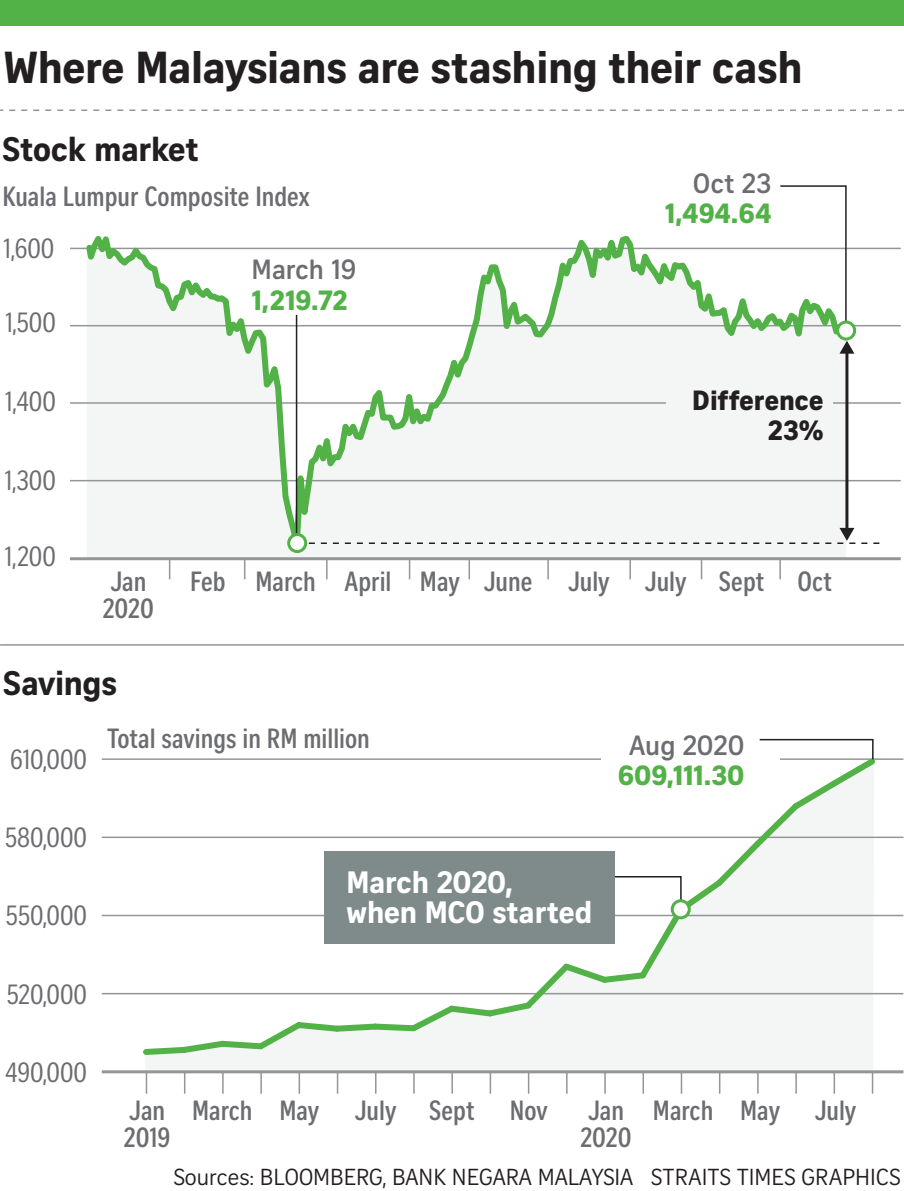
<style>
.page{position:relative;width:904px;height:1191px;background:#fff}
.page>*{position:absolute;margin:0;border:0;box-sizing:border-box;transform-origin:0 0}
.t1{font:700 43.5px "Curator Serp Text";letter-spacing:-.01em;color:#231f20}
.t2{font:700 33px "Curator Serp Text";letter-spacing:-.01em;color:#231f20}
.t3{font:700 30px/30px "Curator Serp Text";letter-spacing:-.005em;color:#fff}
.t4{font:700 27px/27px "Curator Head Cond ST Semi";color:#6c6d70}
.t5{font:27px "Curator Head Cond ST Regular";color:#6c6d70}
.t6{font:700 27px "Curator Head ST Extra";color:#52b147}
.t7{font:700 27px "Curator Head ST Semi";color:#6c6d70}
.t8{font:700 27px/30px "Curator Head ST Extra";color:#231f20;text-align:right}
.t9{font:22.5px "Curator Serp Text";color:#231f20}
</style>
<div class="page">
<div style="left:0;top:0;width:903px;height:26px;background:#52b147"></div>
<svg style="left:0;top:109px;width:903px;height:2px"></svg>
<hr style="left:0;top:644px;width:903px;height:1px;background:#939598">
<div style="left:145px;top:1058px;width:728px;height:12px;background:#f3f6f4"></div>
<svg style="left:146px;top:1073px;width:1px;height:20px"></svg>
<svg style="left:184px;top:1073px;width:1px;height:20px"></svg>
<svg style="left:222px;top:1073px;width:1px;height:20px"></svg>
<hr style="left:260px;top:1072px;width:2px;height:21px;background:#939598">
<hr style="left:298px;top:1072px;width:2px;height:21px;background:#939598">
<hr style="left:336px;top:1072px;width:2px;height:21px;background:#939598">
<svg style="left:375px;top:1073px;width:1px;height:20px"></svg>
<svg style="left:413px;top:1073px;width:1px;height:20px"></svg>
<hr style="left:451px;top:1072px;width:2px;height:21px;background:#939598">
<hr style="left:489px;top:1072px;width:2px;height:21px;background:#939598">
<hr style="left:527px;top:1072px;width:2px;height:21px;background:#939598">
<svg style="left:566px;top:1073px;width:1px;height:20px"></svg>
<svg style="left:604px;top:1073px;width:1px;height:20px"></svg>
<svg style="left:642px;top:1073px;width:1px;height:20px"></svg>
<hr style="left:680px;top:1072px;width:2px;height:21px;background:#939598">
<hr style="left:718px;top:1072px;width:2px;height:21px;background:#939598">
<hr style="left:756px;top:1072px;width:2px;height:21px;background:#939598">
<svg style="left:795px;top:1073px;width:1px;height:20px"></svg>
<svg style="left:833px;top:1073px;width:1px;height:20px"></svg>
<svg style="left:871px;top:1073px;width:1px;height:20px"></svg>
<hr style="left:102px;top:1070px;width:801px;height:3px;background:#939598">
<hr style="left:102px;top:993px;width:801px;height:1px;background:#939598">
<hr style="left:102px;top:914px;width:801px;height:2px;background:#939598">
<hr style="left:102px;top:836px;width:801px;height:2px;background:#939598">
<hr style="left:102px;top:758px;width:801px;height:2px;background:#939598">
<svg style="left:140px;top:738px;width:739px;height:320px"></svg>
<div style="left:324px;top:851px;width:291px;height:92px;background:#7e8b8a"></div>
<hr style="left:70px;top:248px;width:830px;height:1px;background:#939598">
<hr style="left:70px;top:325px;width:830px;height:1px;background:#939598">
<hr style="left:70px;top:402px;width:830px;height:2px;background:#939598">
<hr style="left:70px;top:480px;width:830px;height:1px;background:#939598">
<hr style="left:70px;top:557px;width:830px;height:3px;background:#939598">
<svg style="left:82px;top:235px;width:769px;height:345px"></svg>
<svg style="left:778px;top:185px;width:69px;height:144px"></svg>
<hr style="left:845px;top:351px;width:3px;height:179px;background:#231f20">
<svg style="left:839px;top:341px;width:15px;height:13px"></svg>
<svg style="left:297px;top:528px;width:583px;height:16px"></svg>
<svg style="left:837px;top:322px;width:17px;height:17px"></svg>
<div style="left:835px;top:320px;width:20px;height:20px;border:3px solid #52b147;border-radius:50%"></div>
<div style="left:666px;top:390px;width:166px;height:30px;background:#f3f6f4"></div>
<hr style="left:296px;top:315px;width:1px;height:225px;background:#231f20">
<div style="left:288px;top:534px;width:17px;height:17px;background:#fff;border-radius:50%"></div>
<div style="left:287px;top:533px;width:20px;height:20px;border:3px solid #52b147;border-radius:50%"></div>
<div style="left:672px;top:900px;width:17px;height:17px;background:#fff;border-radius:50%"></div>
<div style="left:670px;top:899px;width:20px;height:20px;border:3px solid #52b147;border-radius:50%"></div>
<h1 class="t1" style="left:3px;top:41px;width:800px">Where Malaysians are stashing their cash</h1>
<p class="t2" style="left:2px;top:130px;width:197px">Stock market</p>
<p class="t4" style="left:2px;top:184px;width:309px">Kuala Lumpur Composite Index</p>
<p class="t5" style="left:4px;top:233px;width:52px">1,600</p>
<p class="t5" style="left:5px;top:308px;width:52px">1,500</p>
<p class="t5" style="left:5px;top:387px;width:52px">1,400</p>
<p class="t5" style="left:5px;top:465px;width:53px">1,300</p>
<p class="t7" style="left:251px;top:254px;width:106px">March 19</p>
<p class="t6" style="left:251px;top:283px;width:97px">1,219.72</p>
<p class="t7" style="left:693px;top:167px;width:80px">Oct 23</p>
<p class="t6" style="left:664px;top:196px;width:108px">1,494.64</p>
<p class="t8" style="left:691px;top:385px;width:133px">Difference<br>23%</p>
<p class="t5" style="left:5px;top:542px;width:52px">1,200</p>
<p class="t4" style="left:103px;top:568px;width:53px">Jan<br>2020</p>
<p class="t4" style="left:190px;top:568px;width:343px">Feb March April May June</p>
<p class="t4" style="left:567px;top:568px;width:43px">July</p>
<p class="t4" style="left:644px;top:568px;width:188px">July Sept Oct</p>
<p class="t2" style="left:3px;top:663px;width:115px">Savings</p>
<p class="t5" style="left:10px;top:745px;width:78px">610,000</p>
<p class="t4" style="left:107px;top:725px;width:264px">Total savings in RM million</p>
<p class="t5" style="left:5px;top:823px;width:83px">580,000</p>
<p class="t5" style="left:6px;top:901px;width:83px">550,000</p>
<p class="t5" style="left:7px;top:979px;width:82px">520,000</p>
<p class="t5" style="left:5px;top:1057px;width:83px">490,000</p>
<p class="t3" style="left:346px;top:866px;width:247px">March 2020,<br>when MCO started</p>
<p class="t7" style="left:628px;top:729px;width:117px">Aug 2020</p>
<p class="t6" style="left:617px;top:759px;width:128px">609,111.30</p>
<p class="t4" style="left:192px;top:1096px;width:129px">March May</p>
<p class="t4" style="left:354px;top:1096px;width:121px">July Sept</p>
<p class="t4" style="left:509px;top:1096px;width:39px">Nov</p>
<p class="t4" style="left:652px;top:1096px;width:129px">March May</p>
<p class="t4" style="left:814px;top:1096px;width:43px">July</p>
<p class="t4" style="left:124px;top:1096px;width:48px">Jan<br>2019</p>
<p class="t4" style="left:580px;top:1096px;width:53px">Jan<br>2020</p>
<p class="t9" style="left:174px;top:1163px;width:728px">Sources: BLOOMBERG, BANK NEGARA MALAYSIA STRAITS TIMES GRAPHICS</p>
</div>
